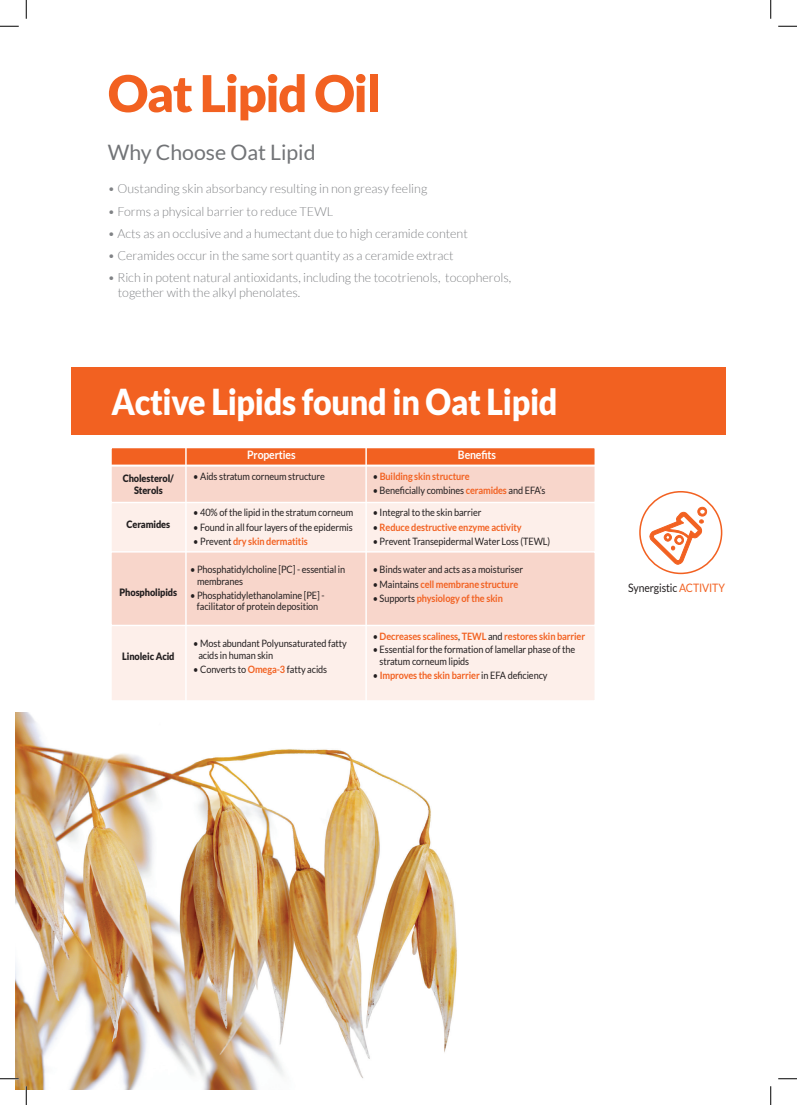
<style>
.page{position:relative;width:797px;height:1105px;background:#fff}
.page>*{position:absolute;margin:0;border:0;box-sizing:border-box;transform-origin:0 0}
.t1{font:900 50.75px "Lato";letter-spacing:-.03em;color:#f26121}
.t2{font:900 35.75px "Lato";letter-spacing:-.01em;color:#fff;scale:.9 1}
.t3{font:21.25px "Lato";color:#727477}
.t4{font:300 12.5px/15px "Lato";color:#808285}
.t5{font:11.62px "Lato";letter-spacing:-.01em;color:#231f20;scale:.9 1}
.t6{font:700 11.62px "Lato";letter-spacing:-.01em;color:#fff;scale:.9 1}
.t7{font:10.12px/11.6px "Lato";letter-spacing:-.01em;color:#231f20;scale:.9 1}
.t8{font:700 10.12px "Lato";letter-spacing:-.01em;color:#f26121;scale:.9 1}
.t9{font:900 10.12px/12.1px "Lato";letter-spacing:-.01em;color:#231f20;text-align:center;scale:.9 1}
.s1{font-weight:400;color:#231f20}
.s2{font-weight:700;color:#f26121}
.s3{color:#f26121}
</style>
<div class="page">
<img style="left:16px;top:712px;width:441px;height:377px">
<div style="left:71px;top:368px;width:654px;height:67px;background:#f26121"></div>
<div style="left:111px;top:447px;width:75px;height:19px;background:#f26121"></div>
<div style="left:186px;top:447px;width:180px;height:19px;background:#f26121"></div>
<div style="left:366px;top:447px;width:229px;height:19px;background:#f26121"></div>
<div style="left:111px;top:466px;width:75px;height:36px;background:#f8d6cb"></div>
<div style="left:186px;top:466px;width:180px;height:36px;background:#f8d6cb"></div>
<div style="left:366px;top:466px;width:229px;height:36px;background:#f8d6cb"></div>
<div style="left:111px;top:502px;width:75px;height:50px;background:#fdefea"></div>
<div style="left:186px;top:502px;width:180px;height:50px;background:#fdefea"></div>
<div style="left:366px;top:502px;width:229px;height:50px;background:#fdefea"></div>
<div style="left:111px;top:552px;width:75px;height:73px;background:#f8d6cb"></div>
<div style="left:186px;top:552px;width:180px;height:73px;background:#f8d6cb"></div>
<div style="left:366px;top:552px;width:229px;height:73px;background:#f8d6cb"></div>
<div style="left:111px;top:625px;width:75px;height:76px;background:#fdefea"></div>
<div style="left:186px;top:625px;width:180px;height:76px;background:#fdefea"></div>
<div style="left:366px;top:625px;width:229px;height:76px;background:#fdefea"></div>
<hr style="left:185px;top:447px;width:2px;height:254px;background:#fff">
<hr style="left:365px;top:447px;width:2px;height:254px;background:#fff">
<hr style="left:111px;top:465px;width:484px;height:2px;background:#fff">
<hr style="left:111px;top:502px;width:484px;height:1px;background:#fff">
<hr style="left:111px;top:551px;width:484px;height:2px;background:#fff">
<hr style="left:111px;top:625px;width:484px;height:1px;background:#fff">
<hr style="left:110px;top:447px;width:2px;height:254px;background:#fff">
<hr style="left:594px;top:447px;width:2px;height:254px;background:#fff">
<hr style="left:111px;top:447px;width:484px;height:1px;background:#fff">
<hr style="left:111px;top:700px;width:484px;height:2px;background:#fff">
<div style="left:639px;top:491px;width:83px;height:83px;border:2px solid #f26121;border-radius:50%"></div>
<svg style="left:649px;top:507px;width:58px;height:58px"></svg>
<svg style="left:0;top:25px;width:19px;height:2px"></svg>
<svg style="left:778px;top:25px;width:19px;height:2px"></svg>
<svg style="left:0;top:1078px;width:19px;height:1px"></svg>
<svg style="left:778px;top:1078px;width:19px;height:1px"></svg>
<svg style="left:25px;top:0;width:2px;height:19px"></svg>
<svg style="left:25px;top:1086px;width:2px;height:19px"></svg>
<svg style="left:770px;top:0;width:1px;height:19px"></svg>
<svg style="left:770px;top:1086px;width:1px;height:19px"></svg>
<h1 class="t1" style="left:108px;top:64px;width:274px">Oat Lipid Oil</h1>
<h3 class="t3" style="left:108px;top:141px;width:209px">Why Choose Oat Lipid</h3>
<p class="t4" style="left:108px;top:181px;width:321px">• Oustanding skin absorbancy resulting in non greasy feeling</p>
<p class="t4" style="left:108px;top:204px;width:227px">• Forms a physical barrier to reduce TEWL</p>
<p class="t4" style="left:108px;top:226px;width:361px">• Acts as an occlusive and a humectant due to high ceramide content</p>
<p class="t4" style="left:108px;top:248px;width:347px">• Ceramides occur in the same sort quantity as a ceramide extract</p>
<p class="t4" style="left:118px;top:270px;width:395px;text-indent:-10px">• Rich in potent natural antioxidants, including the tocotrienols, tocopherols, together with the alkyl phenolates.</p>
<h2 class="t2" style="left:111px;top:381px;width:497px">Active Lipids found in Oat Lipid</h2>
<p class="t9" style="left:123px;top:472px;width:58px">Cholesterol/<br>Sterols</p>
<p class="t9" style="left:127px;top:518px;width:50px">Ceramides</p>
<p class="t9" style="left:119px;top:586px;width:66px">Phospholipids</p>
<p class="t9" style="left:122px;top:650px;width:60px">Linoleic Acid</p>
<p class="t6" style="left:247px;top:448px;width:55px">Properties</p>
<p class="t7" style="left:193px;top:471px;width:148px">• Aids stratum corneum structure</p>
<p class="t7" style="left:193px;top:507px;width:179px">• 40% of the lipid in the stratum corneum</p>
<p class="t7" style="left:193px;top:521px;width:178px">• Found in all four layers of the epidermis</p>
<p class="t8" style="left:193px;top:535px;width:129px"><span class="s1">• Prevent</span> dry skin dermatitis</p>
<p class="t7" style="left:197px;top:564px;width:166px;text-indent:-7px">• Phosphatidylcholine [PC] - essential in membranes</p>
<p class="t7" style="left:190px;top:589px;width:151px;text-align:center">• Phosphatidylethanolamine [PE] - facilitator of protein deposition</p>
<p class="t7" style="left:198px;top:637px;width:166px;line-height:12.2px;text-indent:-5px">• Most abundant Polyunsaturated fatty acids in human skin</p>
<p class="t7" style="left:193px;top:664px;width:150px">• Converts to <span class="s2">Omega-3</span> fatty acids</p>
<p class="t6" style="left:458px;top:448px;width:44px">Benefits</p>
<p class="t8" style="left:373px;top:471px;width:109px"><span class="s1">•</span> Building skin structure</p>
<p class="t7" style="left:373px;top:485px;width:193px">• Beneficially combines <span class="s2">ceramides</span> and EFA’s</p>
<p class="t7" style="left:373px;top:507px;width:122px">• Integral to the skin barrier</p>
<p class="t8" style="left:373px;top:521px;width:167px"><span class="s1">•</span> Reduce destructive enzyme activity</p>
<p class="t7" style="left:373px;top:535px;width:199px">• Prevent Transepidermal Water Loss (TEWL)</p>
<p class="t7" style="left:373px;top:564px;width:168px">• Binds water and acts as a moisturiser</p>
<p class="t8" style="left:373px;top:578px;width:163px"><span class="s1">• Maintains</span> cell membrane structure</p>
<p class="t8" style="left:373px;top:592px;width:146px"><span class="s1">• Supports</span> physiology of the skin</p>
<p class="t8" style="left:373px;top:630px;width:237px"><span class="s1">•</span> Decreases scaliness<span class="s1">,</span> TEWL <span class="s1">and</span> restores skin barrier</p>
<p class="t7" style="left:379px;top:644px;width:219px;text-indent:-7px">• Essential for the formation of lamellar phase of the stratum corneum lipids</p>
<p class="t8" style="left:373px;top:670px;width:196px"><span class="s1">•</span> Improves the skin barrier <span class="s1">in EFA deficiency</span></p>
<p class="t5" style="left:628px;top:581px;width:109px">Synergistic <span class="s3">ACTIVITY</span></p>
</div>
